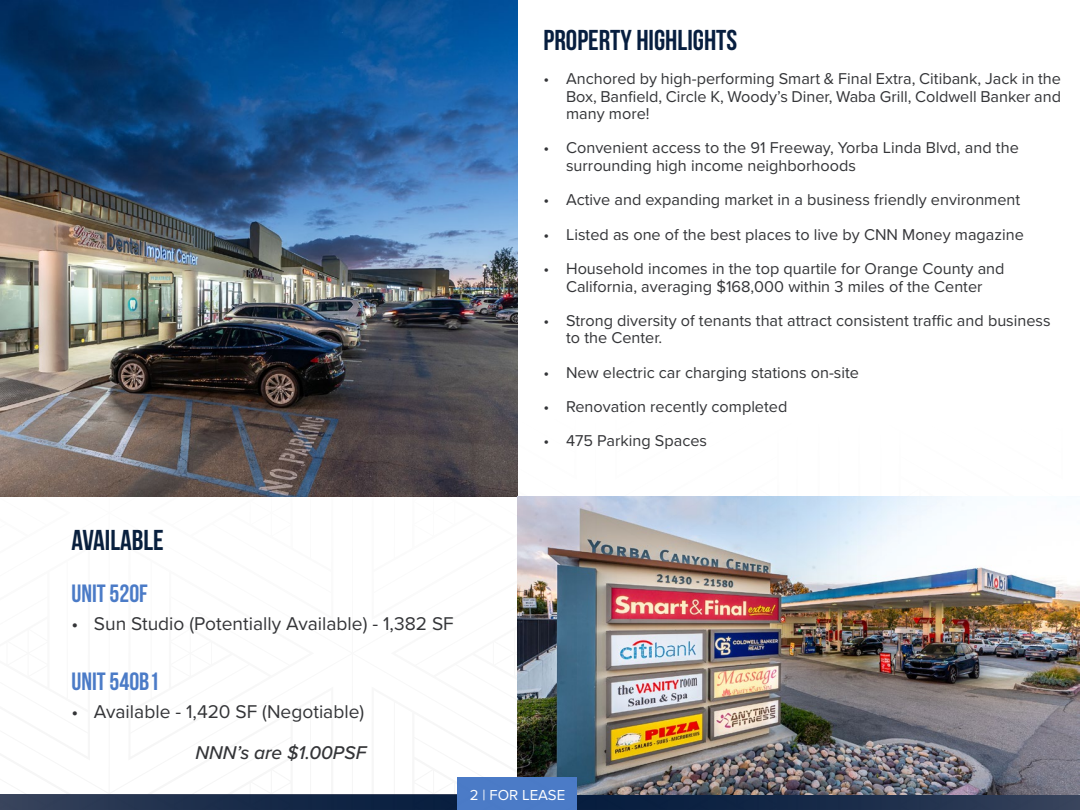
<style>
.page{position:relative;width:1080px;height:810px;background:#fff}
.page>*{position:absolute;margin:0;border:0;box-sizing:border-box;transform-origin:0 0}
.t1{font:700 28.75px "Bebas Neue";color:#071e3f}
.t2{font:700 28.75px "Bebas Neue";color:#09203e}
.t3{font:700 25px "Bebas Neue";color:#4b7bc7}
.t4{font:19.12px "Proxima Nova";color:#343538}
.t5{font:italic 500 19.12px "Proxima Nova";color:#343538}
.t6{font:16.25px/17.5px "Proxima Nova";color:#343538}
.t7{font:15px "Proxima Nova";color:#fff}
</style>
<div class="page">
<img style="left:0;top:0;width:518px;height:373px">
<img style="left:0;top:373px;width:1080px;height:437px">
<img style="left:615px;top:546px;width:186px;height:215px">
<img style="left:634px;top:686px;width:186px;height:124px">
<img style="left:634px;top:406px;width:186px;height:214px">
<img style="left:858px;top:686px;width:186px;height:124px">
<svg style="left:858px;top:406px;width:186px;height:214px"></svg>
<img style="left:877px;top:546px;width:186px;height:215px">
<svg style="left:615px;top:373px;width:185px;height:107px"></svg>
<svg style="left:877px;top:373px;width:186px;height:107px"></svg>
<h1 class="t1" style="left:544px;top:24px;width:195px">PROPERTY HIGHLIGHTS</h1>
<p class="t6" style="left:566px;top:69px;width:497px;text-align:justify;text-indent:-23px">• Anchored by high-performing Smart &amp; Final Extra, Citibank, Jack in the Box, Banfield, Circle K, Woody’s Diner, Waba Grill, Coldwell Banker and many more!</p>
<p class="t6" style="left:566px;top:139px;width:454px;text-indent:-23px">• Convenient access to the 91 Freeway, Yorba Linda Blvd, and the surrounding high income neighborhoods</p>
<p class="t6" style="left:544px;top:190px;width:478px">• Active and expanding market in a business friendly environment</p>
<p class="t6" style="left:544px;top:225px;width:482px">• Listed as one of the best places to live by CNN Money magazine</p>
<p class="t6" style="left:544px;top:259px;width:462px;text-align:center">• Household incomes in the top quartile for Orange County and<br>California, averaging $168,000 within 3 miles of the Center</p>
<p class="t6" style="left:566px;top:311px;width:486px;text-indent:-23px">• Strong diversity of tenants that attract consistent traffic and business to the Center.</p>
<p class="t6" style="left:544px;top:363px;width:317px">• New electric car charging stations on-site</p>
<p class="t6" style="left:544px;top:397px;width:245px">• Renovation recently completed</p>
<p class="t6" style="left:544px;top:432px;width:165px">• 475 Parking Spaces</p>
<h1 class="t2" style="left:71px;top:524px;width:94px">AVAILABLE</h1>
<h2 class="t3" style="left:71px;top:579px;width:78px">UNIT 520F</h2>
<p class="t4" style="left:71px;top:609px;width:384px">• Sun Studio (Potentially Available) - 1,382 SF</p>
<h2 class="t3" style="left:71px;top:668px;width:89px">UNIT 540B1</h2>
<p class="t4" style="left:71px;top:697px;width:294px">• Available - 1,420 SF (Negotiable)</p>
<p class="t5" style="left:195px;top:739px;width:172px">NNN’s are $1.00PSF</p>
<p class="t7" style="left:470px;top:783px;width:97px">2 | FOR LEASE</p>
</div>
